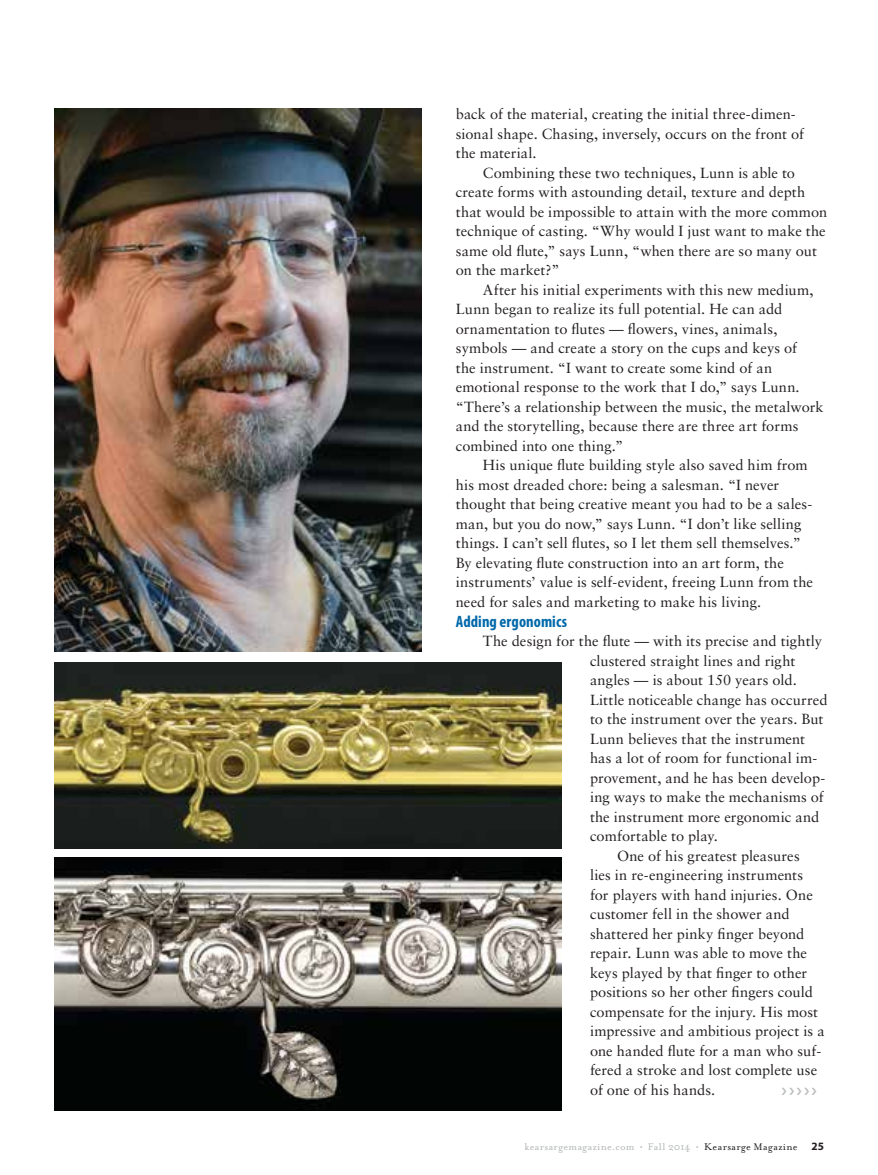
<style>
.page{position:relative;width:878px;height:1175px;background:#fff}
.page>*{position:absolute;margin:0;border:0;box-sizing:border-box;transform-origin:0 0}
.t1{font:700 condensed 16.5px "Myriad Pro";letter-spacing:.005em;color:#0069aa}
.t2{font:14.7px/19.5px "Sabon";letter-spacing:.005em;color:#231f20}
.t3{font:11.25px "Mrs Eaves Roman";letter-spacing:.03em;color:#b1b4b6}
.s1{color:#231f20}
.s2{font-family:"Myriad Pro";font-weight:700;color:#231f20}
</style>
<div class="page">
<img style="left:54px;top:662px;width:507px;height:186px">
<img style="left:54px;top:857px;width:507px;height:253px">
<img style="left:54px;top:108px;width:367px;height:544px">
<p class="t2" style="left:456px;top:104px;width:349px">back of the material, creating the initial three-dimen&shy;sional shape. Chasing, inversely, occurs on the front of the material.</p>
<p class="t2" style="left:456px;top:163px;width:373px;text-indent:27px">Combining these two techniques, Lunn is able to create forms with astounding detail, texture and depth that would be impossible to attain with the more common technique of casting. “Why would I just want to make the same old flute,” says Lunn, “when there are so many out on the market?”</p>
<p class="t2" style="left:456px;top:280px;width:369px;text-indent:27px">After his initial experiments with this new medium, Lunn began to realize its full potential. He can add ornamentation to flutes — flowers, vines, animals, symbols — and create a story on the cups and keys of<br>the instrument. “I want to create some kind of an emotional response to the work that I do,” says Lunn. “There’s a relationship between the music, the metalwork and the storytelling, because there are three art forms combined into one thing.”</p>
<p class="t2" style="left:456px;top:455px;width:359px;text-indent:27px">His unique flute building style also saved him from his most dreaded chore: being a salesman. “I never thought that being creative meant you had to be a sales&shy;man, but you do now,” says Lunn. “I don’t like selling things. I can’t sell flutes, so I let them sell themselves.” By elevating flute construction into an art form, the instruments’ value is self-evident, freeing Lunn from the need for sales and marketing to make his living.</p>
<p class="t1" style="left:456px;top:610px;width:113px">Adding ergonomics</p>
<p class="t2" style="left:483px;top:631px;width:341px">The design for the flute — with its precise and tightly</p>
<p class="t2" style="left:590px;top:650px;width:207px">clustered straight lines and right</p>
<p class="t2" style="left:590px;top:670px;width:208px">angles — is about 150 years old.</p>
<p class="t2" style="left:590px;top:689px;width:239px">Little noticeable change has occurred</p>
<p class="t2" style="left:590px;top:709px;width:235px">to the instrument over the years. But</p>
<p class="t2" style="left:590px;top:728px;width:216px">Lunn believes that the instrument</p>
<p class="t2" style="left:590px;top:748px;width:229px">has a lot of room for functional im-</p>
<p class="t2" style="left:590px;top:767px;width:237px">provement, and he has been develop-</p>
<p class="t2" style="left:590px;top:787px;width:235px">ing ways to make the mechanisms of</p>
<p class="t2" style="left:590px;top:806px;width:231px">the instrument more ergonomic and</p>
<p class="t2" style="left:590px;top:826px;width:129px">comfortable to play.</p>
<p class="t2" style="left:617px;top:845px;width:184px">One of his greatest pleasures</p>
<p class="t2" style="left:590px;top:865px;width:214px">lies in re-engineering instruments</p>
<p class="t2" style="left:590px;top:884px;width:224px">for players with hand injuries. One</p>
<p class="t2" style="left:590px;top:904px;width:201px">customer fell in the shower and</p>
<p class="t2" style="left:590px;top:923px;width:216px">shattered her pinky finger beyond</p>
<p class="t2" style="left:590px;top:943px;width:218px">repair. Lunn was able to move the</p>
<p class="t2" style="left:590px;top:962px;width:219px">keys played by that finger to other</p>
<p class="t2" style="left:590px;top:982px;width:224px">positions so her other fingers could</p>
<p class="t2" style="left:590px;top:1001px;width:229px">compensate for the injury. His most</p>
<p class="t2" style="left:590px;top:1021px;width:236px">impressive and ambitious project is a</p>
<p class="t2" style="left:590px;top:1040px;width:233px">one handed flute for a man who suf-</p>
<p class="t2" style="left:590px;top:1060px;width:229px">fered a stroke and lost complete use</p>
<p class="t2" style="left:590px;top:1079px;width:127px">of one of his hands.</p>
<p class="t3" style="left:524px;top:1140px;width:301px">kearsargemagazine.com • Fall 2014 • <span class="s1">Kearsarge Magazine</span> <span class="s2">25</span></p>
</div>
